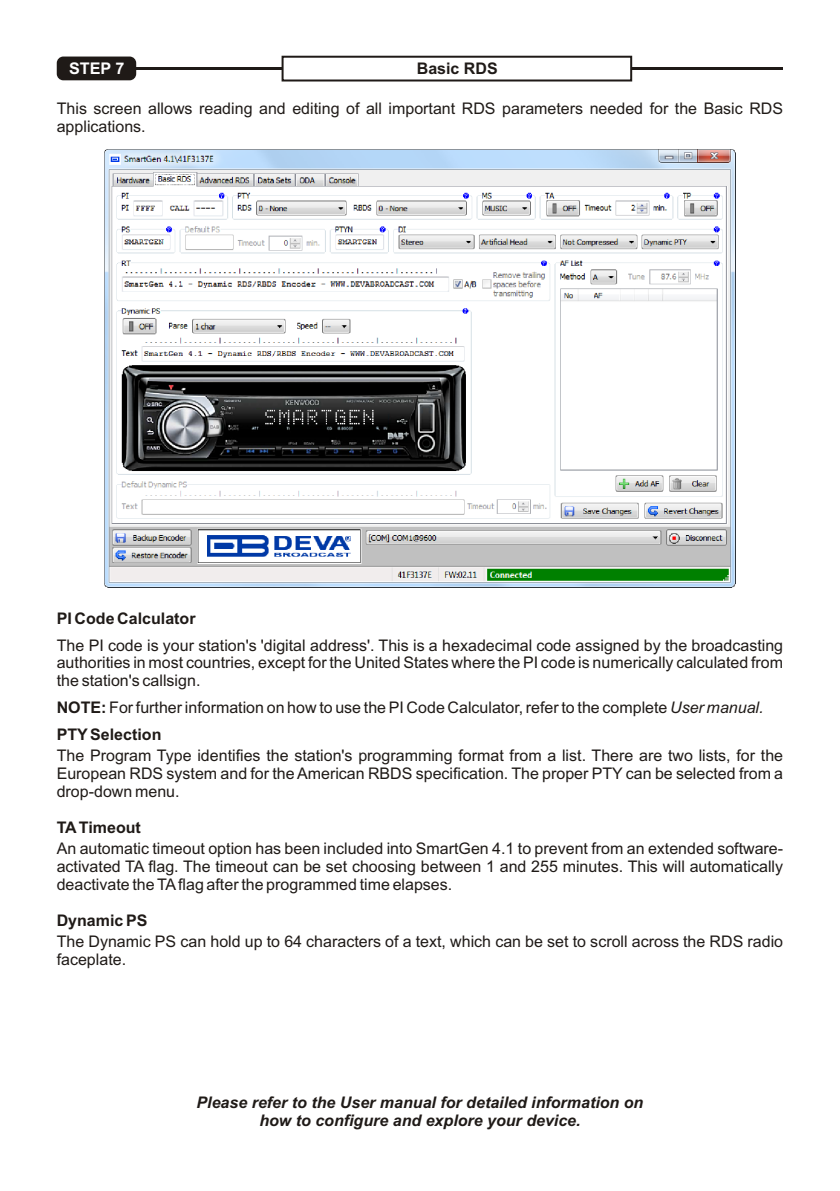
<style>
.page{position:relative;width:840px;height:1191px;background:#fff}
.page>*{position:absolute;margin:0;border:0;box-sizing:border-box;transform-origin:0 0}
.t1{font:16px/17.8px "Arial";color:#1f1a17;text-align:justify}
.t2{font:italic 700 16px/17.8px "Arial";color:#1f1a17;text-align:center}
.t3{font:700 16px "Arial";color:#1f1a17}
.t4{font:700 16px "Arial";color:#fff}
.s1{font-weight:700}
.s2{font-style:italic}
</style>
<div class="page">
<img style="left:105px;top:150px;width:630px;height:437px">
<hr style="left:130px;top:67px;width:652px;height:3px;background:#1f1a17">
<div style="left:57px;top:57px;width:79px;height:23px;background:#1f1a17;border-radius:7px"></div>
<svg style="left:281px;top:55px;width:351px;height:27px"></svg>
<p class="t4" style="left:69px;top:63px;width:57px">STEP 7</p>
<p class="t3" style="left:416px;top:62px;width:82px">Basic RDS</p>
<p class="t1" style="left:57px;top:101px;width:727px">This screen allows reading and editing of all important RDS parameters needed for the Basic RDS applications.</p>
<p class="t3" style="left:57px;top:612px;width:140px">PI Code Calculator</p>
<p class="t1" style="left:57px;top:637px;width:727px">The PI code is your station's 'digital address'. This is a hexadecimal code assigned by the broadcasting authorities in most countries, except for the United States where the PI code is numerically calculated from the station's callsign.</p>
<p class="t1" style="left:57px;top:695px;width:708px;line-height:26.8px"><span class="s1">NOTE:</span> For further information on how to use the PI Code Calculator, refer to the complete <span class="s2">User manual.<br></span><span class="s1">PTYSelection</span></p>
<p class="t1" style="left:57px;top:748px;width:727px">The Program Type identifies the station's programming format from a list. There are two lists, for the European RDS system and for the American RBDS specification. The proper PTY can be selected from a drop-down menu.</p>
<p class="t3" style="left:57px;top:821px;width:86px">TATimeout</p>
<p class="t1" style="left:57px;top:841px;width:727px">An automatic timeout option has been included into SmartGen 4.1 to prevent from an extended software&shy;activated TA flag. The timeout can be set choosing between 1 and 255 minutes. This will automatically deactivate the TAflag after the programmed time elapses.</p>
<p class="t3" style="left:57px;top:914px;width:92px">Dynamic PS</p>
<p class="t1" style="left:57px;top:934px;width:727px">The Dynamic PS can hold up to 64 characters of a text, which can be set to scroll across the RDS radio faceplate.</p>
<p class="t2" style="left:196px;top:1095px;width:448px">Please refer to the User manual for detailed information on how to configure and explore your device.</p>
</div>
